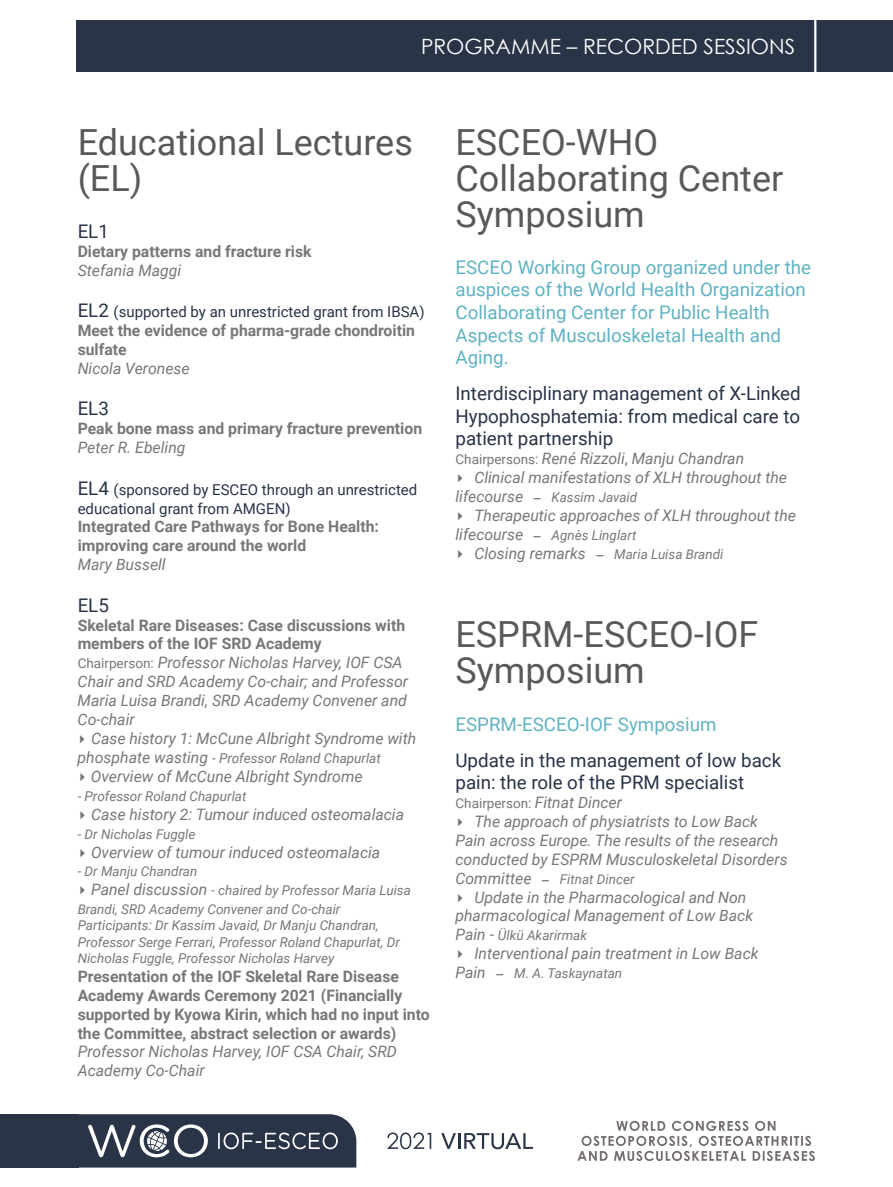
<style>
.page{position:relative;width:893px;height:1187px;background:#fff}
.page>*{position:absolute;margin:0;border:0;box-sizing:border-box;transform-origin:0 0}
.t1{font:36px/36px "Roboto Regular 3";color:#595959}
.t2{font:21px "Century Gothic 3";color:#fff}
.t3{font:18.75px/22.5px "Roboto Regular 3";color:#60b3c2}
.t4{font:18.75px/22.5px "Roboto Regular 3";color:#283347;text-align:justify}
.t5{font:italic 15.75px/18.9px "Roboto";color:#777}
.t6{font:700 15.75px/18.9px "Roboto";color:#777}
.t7{font:15.75px "Roboto Italic 2";color:#777}
.t8{font:15px/18.9px "Roboto Regular 3";color:#283347}
.t9{font:italic 13.5px/18.9px "Roboto";color:#777}
.t10{font:13.5px/18.9px "Roboto Italic 2";color:#777}
.t11{font:13.5px "Roboto Regular 2";color:#777}
.s1{font-size:18.75px}
.s2{font-weight:700;font-style:normal}
.s3{font-family:"Roboto Regular 3";font-style:normal;font-size:13.5px}
.s4{font-family:"Courier";font-style:normal}
.s5{font-size:15.75px}
.s6{font-family:"Courier";font-style:normal;font-size:15.75px}
.s7{font-family:"Roboto Italic 2";font-style:normal;font-size:15.75px}
.s8{font-family:"Roboto Regular 2";font-style:normal;font-size:13.5px}
.s9{font-family:"Roboto Regular 2";font-style:normal}
.s10{font-family:"Roboto";font-style:italic;font-size:15.75px}
.s11{font-family:"Courier";font-size:15.75px}
.s12{font-family:"Roboto Regular 2";font-style:normal;font-size:15.75px}
</style>
<div class="page">
<div style="left:0;top:1114px;width:79px;height:53px;background:#2a3447"></div>
<svg style="left:577px;top:1120px;width:238px;height:40px"></svg>
<svg style="left:79px;top:1114px;width:277px;height:53px;background:#464f5f"></svg>
<svg style="left:387px;top:1132px;width:44px;height:17px"></svg>
<svg style="left:441px;top:1133px;width:92px;height:16px"></svg>
<div style="left:77px;top:20px;width:816px;height:52px;background:#2a3447"></div>
<hr style="left:814px;top:11px;width:2px;height:70px;background:#fff">
<h2 class="t2" style="left:421px;top:32px;width:376px">PROGRAMME – RECORDED SESSIONS</h2>
<h1 class="t1" style="left:78px;top:122px;width:337px">Educational Lectures (EL)</h1>
<p class="t4" style="left:78px;top:219px;width:33px">EL1</p>
<p class="t6" style="left:78px;top:241px;width:235px">Dietary patterns and fracture risk</p>
<p class="t5" style="left:78px;top:260px;width:105px">Stefania Maggi</p>
<p class="t8" style="left:78px;top:302px;width:348px"><span class="s1">EL2</span> (supported by an unrestricted grant from IBSA)</p>
<p class="t6" style="left:78px;top:320px;width:339px">Meet the evidence of pharma-grade chondroitin sulfate</p>
<p class="t5" style="left:78px;top:358px;width:113px">Nicola Veronese</p>
<p class="t4" style="left:78px;top:396px;width:33px">EL3</p>
<p class="t6" style="left:78px;top:418px;width:346px">Peak bone mass and primary fracture prevention</p>
<p class="t5" style="left:78px;top:437px;width:109px">Peter R. Ebeling</p>
<p class="t8" style="left:78px;top:479px;width:341px"><span class="s1">EL4</span> (sponsored by ESCEO through an unrestricted educational grant from AMGEN)</p>
<p class="t6" style="left:78px;top:516px;width:303px">Integrated Care Pathways for Bone Health: improving care around the world</p>
<p class="t7" style="left:78px;top:553px;width:90px">Mary Bussell</p>
<p class="t4" style="left:78px;top:593px;width:33px">EL5</p>
<p class="t5" style="left:78px;top:615px;width:340px"><span class="s2">Skeletal Rare Diseases: Case discussions with members of the IOF SRD Academy<br></span><span class="s3">Chairperson:</span> Professor Nicholas Harvey, IOF CSA Chair and SRD Academy Co-chair; and Professor Maria Luisa Brandi, SRD Academy Convener and Co-chair<br><span class="s4">‣</span> Case history 1: McCune Albright Syndrome with</p>
<p class="t9" style="left:78px;top:748px;width:305px"><span class="s5">phosphate wasting</span> - Professor Roland Chapurlat</p>
<p class="t5" style="left:78px;top:766px;width:286px"><span class="s4">‣</span> Overview of McCune Albright Syndrome</p>
<p class="t9" style="left:78px;top:786px;width:170px">- Professor Roland Chapurlat</p>
<p class="t5" style="left:78px;top:804px;width:328px"><span class="s4">‣</span> Case history 2: Tumour induced osteomalacia</p>
<p class="t9" style="left:78px;top:823px;width:119px">- Dr Nicholas Fuggle</p>
<p class="t5" style="left:78px;top:841px;width:304px"><span class="s4">‣</span> Overview of tumour induced osteomalacia</p>
<p class="t9" style="left:78px;top:861px;width:335px">- Dr Manju Chandran<br><span class="s6">‣</span> <span class="s7">Panel discussion</span> - chaired by Professor Maria Luisa<br>Brandi, SRD Academy Convener and Co-chair</p>
<p class="t9" style="left:78px;top:917px;width:324px;line-height:16.2px">Participants: Dr Kassim Javaid, Dr Manju Chandran,<br>Professor Serge Ferrari, Professor Roland Chapurlat, Dr<br>Nicholas Fuggle, Professor Nicholas Harvey</p>
<p class="t6" style="left:78px;top:966px;width:354px">Presentation of the IOF Skeletal Rare Disease Academy Awards Ceremony 2021 (Financially supported by Kyowa Kirin, which had no input into the Committee, abstract selection or awards)</p>
<p class="t5" style="left:78px;top:1041px;width:321px">Professor Nicholas Harvey, IOF CSA Chair, SRD<br>Academy Co-Chair</p>
<h1 class="t1" style="left:455px;top:122px;width:329px">ESCEO-WHO<br>Collaborating Center<br>Symposium</h1>
<p class="t3" style="left:455px;top:255px;width:357px">ESCEO Working Group organized under the auspices of the World Health Organization Collaborating Center for Public Health Aspects of Musculoskeletal Health and Aging.</p>
<p class="t4" style="left:455px;top:381px;width:347px">Interdisciplinary management of X-Linked Hypophosphatemia: from medical care to patient partnership</p>
<p class="t5" style="left:455px;top:448px;width:333px"><span class="s8">Chairpersons:</span> René Rizzoli<span class="s9">,</span> Manju Chandran<br><span class="s4">‣</span> Clinical manifestations of XLH throughout the</p>
<p class="t10" style="left:455px;top:487px;width:183px"><span class="s10">lifecourse</span> <span class="s11">-</span> Kassim Javaid</p>
<p class="t5" style="left:455px;top:505px;width:342px"><span class="s4">‣</span> Therapeutic approaches of XLH throughout the</p>
<p class="t10" style="left:455px;top:525px;width:269px"><span class="s10">lifecourse</span> <span class="s11">-</span> Agnès Linglart<br><span class="s11">‣</span> <span class="s10">Closing remarks</span> <span class="s11">-</span> Maria Luisa Brandi</p>
<h1 class="t1" style="left:455px;top:615px;width:304px">ESPRM-ESCEO-IOF<br>Symposium</h1>
<p class="t3" style="left:455px;top:711px;width:263px">ESPRM-ESCEO-IOF Symposium</p>
<p class="t4" style="left:455px;top:747px;width:327px">Update in the management of low back pain: the role of the PRM specialist</p>
<p class="t11" style="left:455px;top:793px;width:168px">Chairperson: <span class="s10">Fitnat Dincer</span></p>
<p class="t5" style="left:455px;top:811px;width:334px"><span class="s4">‣</span> The approach of physiatrists to Low Back<br>Pain across Europe. The results of the research conducted by ESPRM Musculoskeletal Disorders</p>
<p class="t9" style="left:455px;top:868px;width:180px"><span class="s7">Committee</span> <span class="s6">-</span> Fitnat Dincer</p>
<p class="t5" style="left:455px;top:886px;width:299px"><span class="s4">‣</span> Update in the Pharmacological and Non pharmacological Management of Low Back</p>
<p class="t9" style="left:455px;top:925px;width:133px"><span class="s5">Pain</span> <span class="s12">-</span> Ülkü Akarirmak</p>
<p class="t5" style="left:455px;top:943px;width:305px"><span class="s4">‣</span> Interventional pain treatment in Low Back</p>
<p class="t9" style="left:455px;top:963px;width:168px"><span class="s7">Pain</span> <span class="s6">-</span> M. A. Taskaynatan</p>
</div>
